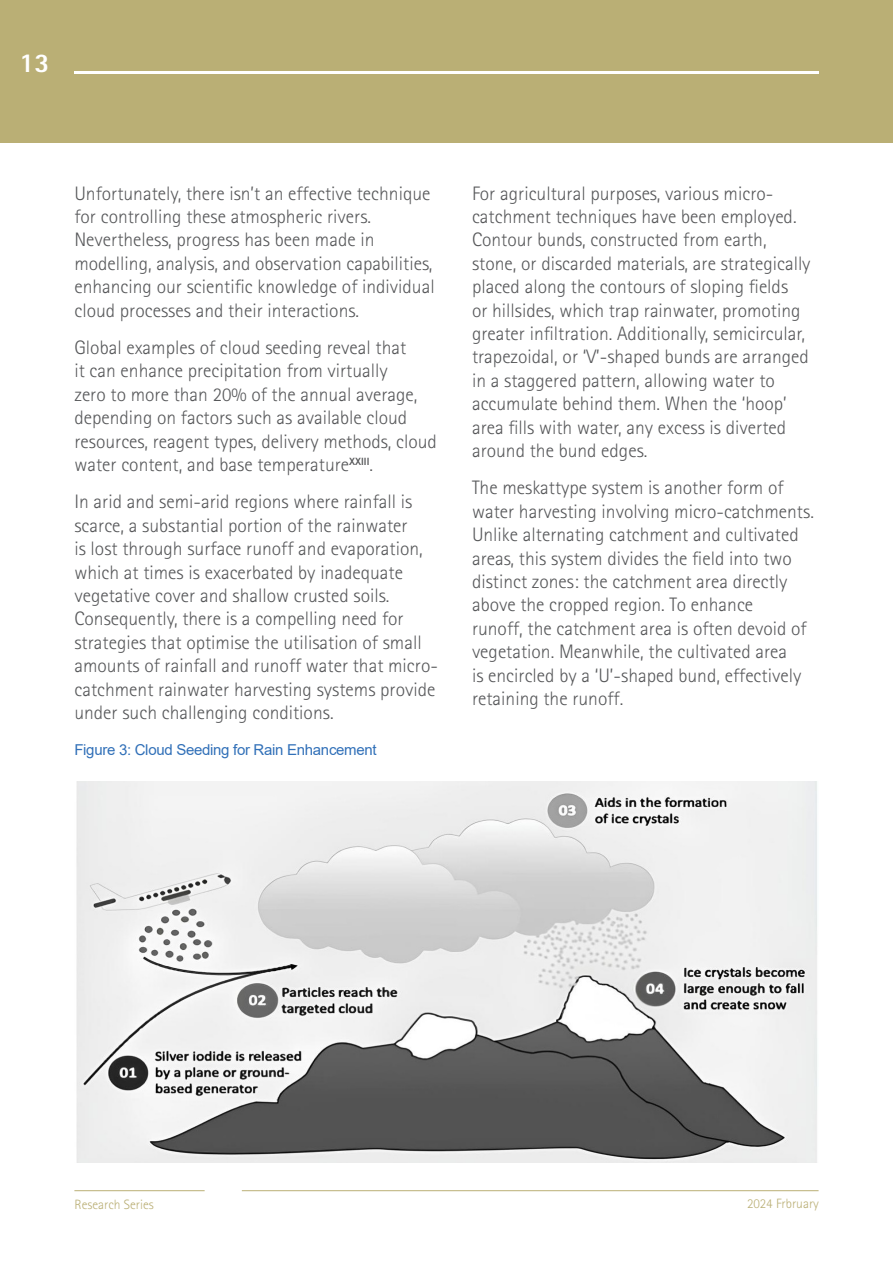
<style>
.page{position:relative;width:893px;height:1263px;background:#fff}
.page>*{position:absolute;margin:0;border:0;box-sizing:border-box;transform-origin:0 0}
.t1{font:800 27px "Rotis Sans Serif Std";color:#fff}
.t2{font:300 19.5px/23.4px "Rotis Sans Serif Std";color:#57585a}
.t3{font:15px "Arial";letter-spacing:-.02em;color:#3170b8}
.t4{font:300 13.5px "Rotis Sans Serif Std";color:#baaf75}
</style>
<div class="page">
<div style="left:0;top:0;width:893px;height:143px;background:#baaf75"></div>
<hr style="left:74px;top:71px;width:745px;height:3px;background:#fff">
<img style="left:76px;top:781px;width:741px;height:381px">
<hr style="left:74px;top:1190px;width:131px;height:1px;background:#baaf75">
<hr style="left:242px;top:1190px;width:577px;height:1px;background:#baaf75">
<p class="t1" style="left:20px;top:46px;width:32px">13</p>
<p class="t2" style="left:74px;top:181px;width:362px">Unfortunately, there isn’t an effective technique for controlling these atmospheric rivers.<br>Nevertheless, progress has been made in modelling, analysis, and observation capabilities, enhancing our scientific knowledge of individual cloud processes and their interactions.</p>
<p class="t2" style="left:74px;top:336px;width:364px">Global examples of cloud seeding reveal that<br>it can enhance precipitation from virtually<br>zero to more than 20% of the annual average, depending on factors such as available cloud resources, reagent types, delivery methods, cloud water content, and base temperature<sup>XXIII</sup>.</p>
<p class="t2" style="left:74px;top:490px;width:365px">In arid and semi-arid regions where rainfall is scarce, a substantial portion of the rainwater<br>is lost through surface runoff and evaporation, which at times is exacerbated by inadequate vegetative cover and shallow crusted soils.<br>Consequently, there is a compelling need for strategies that optimise the utilisation of small amounts of rainfall and runoff water that micro&shy;catchment rainwater harvesting systems provide under such challenging conditions.</p>
<p class="t3" style="left:74px;top:739px;width:304px">Figure 3: Cloud Seeding for Rain Enhancement</p>
<p class="t2" style="left:472px;top:181px;width:340px">For agricultural purposes, various micro&shy;catchment techniques have been employed.<br>Contour bunds, constructed from earth, stone, or discarded materials, are strategically placed along the contours of sloping fields<br>or hillsides, which trap rainwater, promoting greater infiltration. Additionally, semicircular, trapezoidal, or ‘V’-shaped bunds are arranged in a staggered pattern, allowing water to accumulate behind them. When the ‘hoop’ area fills with water, any excess is diverted around the bund edges.</p>
<p class="t2" style="left:472px;top:476px;width:343px">The meskattype system is another form of water harvesting involving micro-catchments.<br>Unlike alternating catchment and cultivated areas, this system divides the field into two distinct zones: the catchment area directly above the cropped region. To enhance<br>runoff, the catchment area is often devoid of vegetation. Meanwhile, the cultivated area<br>is encircled by a ‘U’-shaped bund, effectively retaining the runoff.</p>
<p class="t4" style="left:74px;top:1197px;width:81px">Research Series</p>
<p class="t4" style="left:747px;top:1195px;width:73px">2024 Frbruary</p>
</div>
